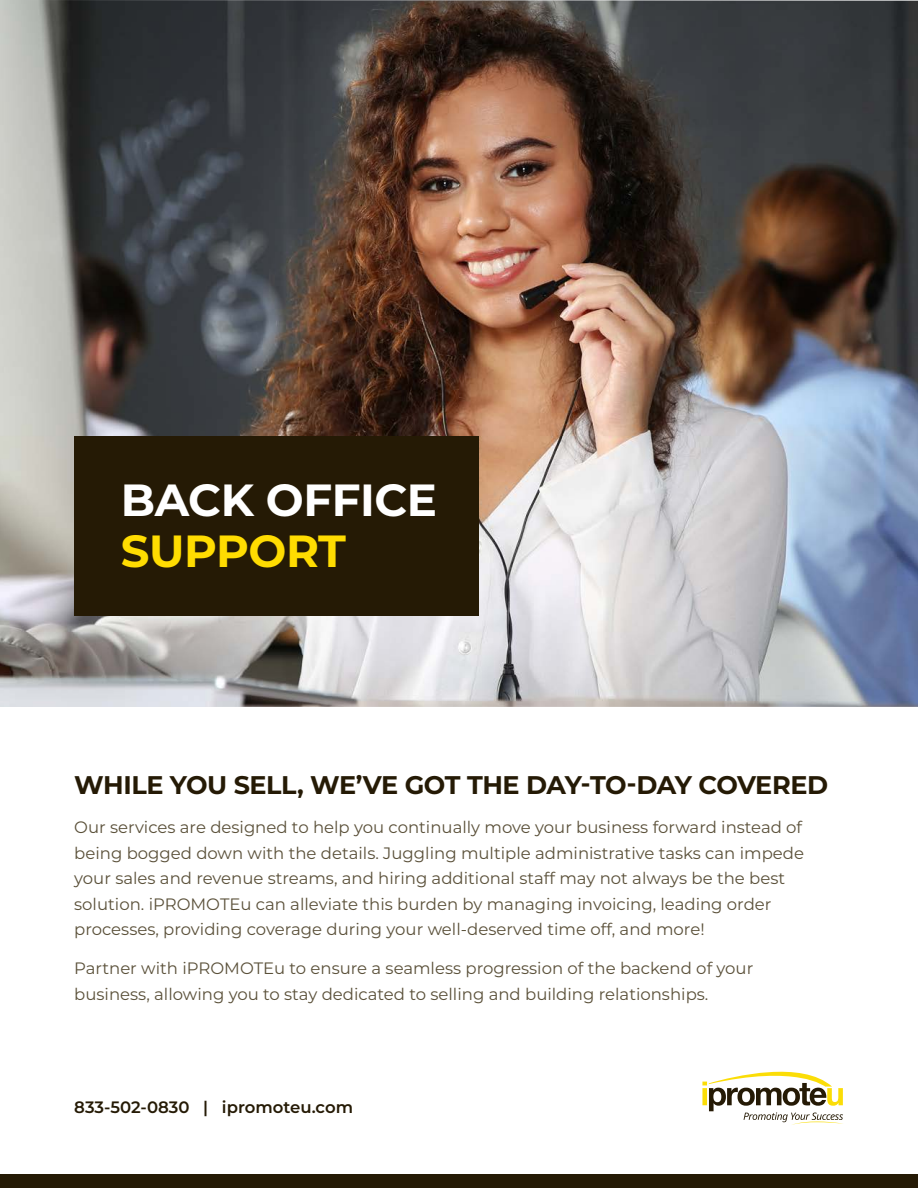
<style>
.page{position:relative;width:918px;height:1188px;background:#fff}
.page>*{position:absolute;margin:0;border:0;box-sizing:border-box;transform-origin:0 0}
.t1{font:700 45px/51px "Montserrat";letter-spacing:-.01em;color:#fff}
.Paragraph_Style_1{font:700 25.5px "Montserrat";letter-spacing:-.02em;color:#251a05}
.Paragraph_Style_1-2{font:16.5px/25.5px "Montserrat";color:#5a5039}
.Paragraph_Style_1-3{font:600 16.5px "Montserrat";color:#251a05}
.s1{color:#ffdc01}
</style>
<div class="page">
<img style="left:0;top:0;width:918px;height:707px">
<div style="left:74px;top:436px;width:404px;height:180px;background:#251a05"></div>
<div style="left:0;top:1174px;width:918px;height:14px;background:#251a05"></div>
<svg style="left:702px;top:1071px;width:141px;height:54px"></svg>
<p class="t1" style="left:121px;top:472px;width:318px">BACK OFFICE<br><span class="s1">SUPPORT</span></p>
<p class="Paragraph_Style_1" style="left:74px;top:767px;width:755px">WHILE YOU SELL, WE’VE GOT THE DAY-TO-DAY COVERED</p>
<p class="Paragraph_Style_1-2" style="left:74px;top:814px;width:731px">Our services are designed to help you continually move your business forward instead of being bogged down with the details. Juggling multiple administrative tasks can impede your sales and revenue streams, and hiring additional staff may not always be the best solution. iPROMOTEu can alleviate this burden by managing invoicing, leading order processes, providing coverage during your well-deserved time off, and more!</p>
<p class="Paragraph_Style_1-2" style="left:74px;top:955px;width:681px">Partner with iPROMOTEu to ensure a seamless progression of the backend of your business, allowing you to stay dedicated to selling and building relationships.</p>
<p class="Paragraph_Style_1-3" style="left:74px;top:1095px;width:280px">833-502-0830 | ipromoteu.com</p>
</div>
